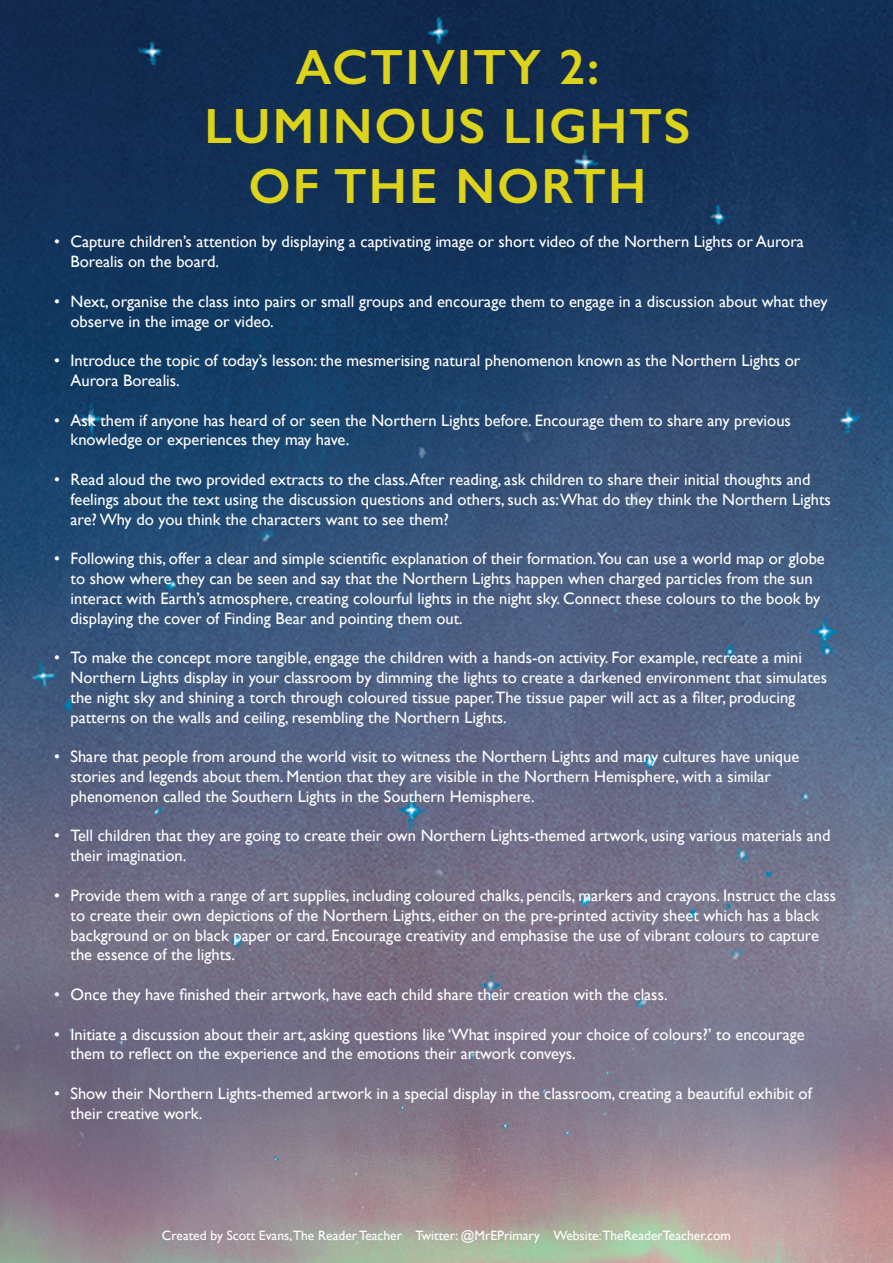
<style>
.page{position:relative;width:893px;height:1263px;background:#fff}
.page>*{position:absolute;margin:0;border:0;box-sizing:border-box;transform-origin:0 0}
.t1{font:600 49.8px/59.7px "Gill Sans";letter-spacing:.04em;color:#ddd31a;text-align:center}
.t2{font:16.5px/19.8px "Gill Sans";color:#fff}
.t3{font:13.5px "Gill Sans";color:#fff}
</style>
<div class="page">
<img style="left:0;top:0;width:893px;height:1263px">
<p class="t1" style="left:204px;top:37px;width:488px">ACTIVITY 2:<br>LUMINOUS LIGHTS<br>OF THE NORTH</p>
<p class="t2" style="left:70px;top:232px;width:735px;text-indent:-16px">• Capture children’s attention by displaying a captivating image or short video of the Northern Lights or Aurora<br>Borealis on the board.</p>
<p class="t2" style="left:70px;top:291px;width:758px;text-indent:-16px">• Next, organise the class into pairs or small groups and encourage them to engage in a discussion about what they observe in the image or video.</p>
<p class="t2" style="left:70px;top:351px;width:731px;text-indent:-16px">• Introduce the topic of today’s lesson: the mesmerising natural phenomenon known as the Northern Lights or<br>Aurora Borealis.</p>
<p class="t2" style="left:70px;top:410px;width:722px;text-indent:-16px">• Ask them if anyone has heard of or seen the Northern Lights before. Encourage them to share any previous knowledge or experiences they may have.</p>
<p class="t2" style="left:70px;top:469px;width:762px;text-indent:-16px">• Read aloud the two provided extracts to the class. After reading, ask children to share their initial thoughts and feelings about the text using the discussion questions and others, such as:What do they think the Northern Lights are? Why do you think the characters want to see them?</p>
<p class="t2" style="left:70px;top:549px;width:756px;text-indent:-16px">• Following this, offer a clear and simple scientific explanation of their formation.You can use a world map or globe to show where they can be seen and say that the Northern Lights happen when charged particles from the sun interact with Earth’s atmosphere, creating colourful lights in the night sky. Connect these colours to the book by displaying the cover of Finding Bear and pointing them out.</p>
<p class="t2" style="left:70px;top:648px;width:758px;text-indent:-16px">• To make the concept more tangible, engage the children with a hands-on activity. For example, recreate a mini Northern Lights display in your classroom by dimming the lights to create a darkened environment that simulates the night sky and shining a torch through coloured tissue paper.The tissue paper will act as a filter, producing patterns on the walls and ceiling, resembling the Northern Lights.</p>
<p class="t2" style="left:70px;top:747px;width:730px;text-indent:-16px">• Share that people from around the world visit to witness the Northern Lights and many cultures have unique stories and legends about them. Mention that they are visible in the Northern Hemisphere, with a similar phenomenon called the Southern Lights in the Southern Hemisphere.</p>
<p class="t2" style="left:70px;top:826px;width:761px;text-indent:-16px">• Tell children that they are going to create their own Northern Lights-themed artwork, using various materials and their imagination.</p>
<p class="t2" style="left:70px;top:885px;width:767px;text-indent:-16px">• Provide them with a range of art supplies, including coloured chalks, pencils, markers and crayons. Instruct the class to create their own depictions of the Northern Lights, either on the pre-printed activity sheet which has a black background or on black paper or card. Encourage creativity and emphasise the use of vibrant colours to capture the essence of the lights.</p>
<p class="t2" style="left:54px;top:984px;width:615px">• Once they have finished their artwork, have each child share their creation with the class.</p>
<p class="t2" style="left:70px;top:1024px;width:736px;text-indent:-16px">• Initiate a discussion about their art, asking questions like ‘What inspired your choice of colours?’ to encourage them to reflect on the experience and the emotions their artwork conveys.</p>
<p class="t2" style="left:70px;top:1083px;width:743px;text-indent:-16px">• Show their Northern Lights-themed artwork in a special display in the classroom, creating a beautiful exhibit of their creative work.</p>
<p class="t3" style="left:162px;top:1228px;width:571px">Created by Scott Evans,The Reader Teacher Twitter: @MrEPrimary Website:TheReaderTeacher.com</p>
</div>
